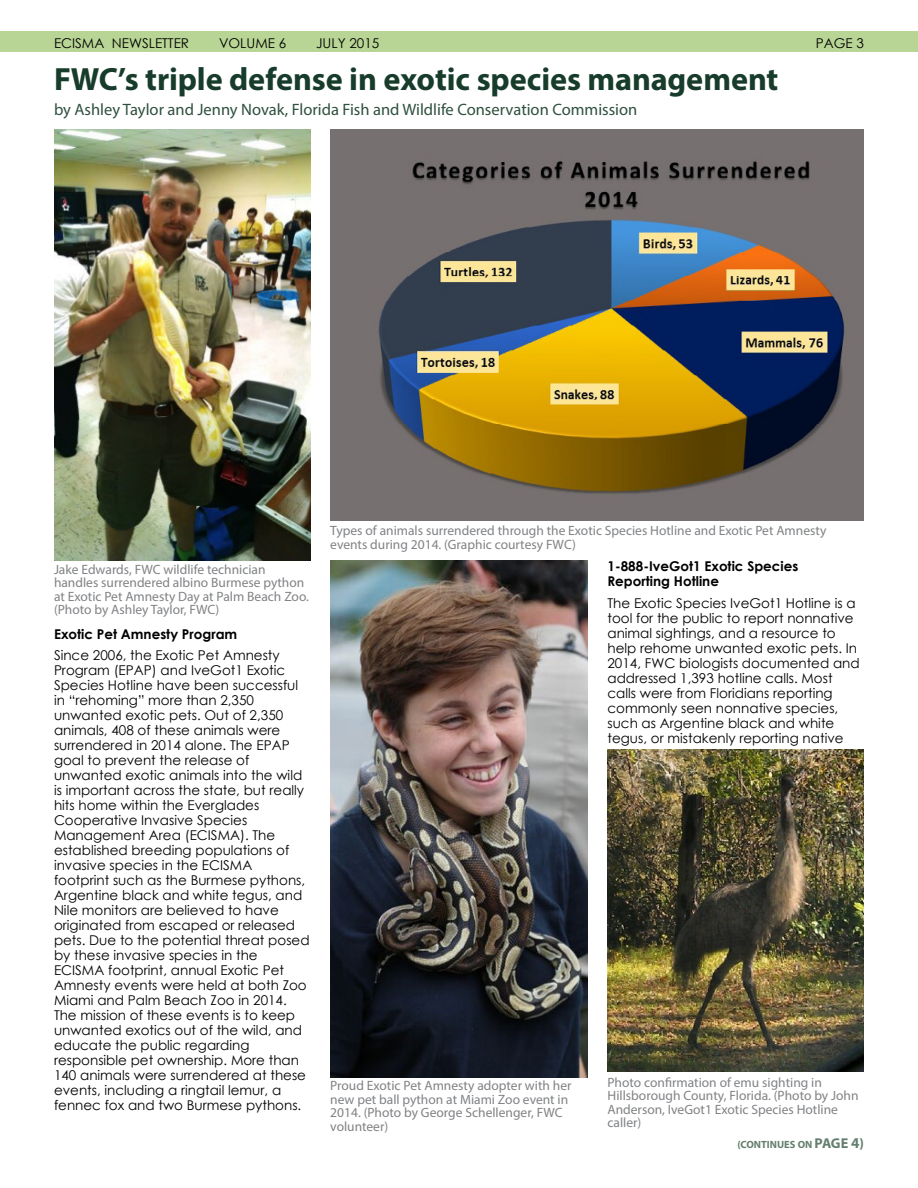
<style>
.page{position:relative;width:918px;height:1188px;background:#fff}
.page>*{position:absolute;margin:0;border:0;box-sizing:border-box;transform-origin:0 0}
.t1{font:700 32.25px "Myriad Pro";letter-spacing:-.005em;color:#173c2b}
.byline{font:16.5px "Myriad Pro";color:#2f503f}
.t2{font:13.5px/15px "Century Gothic";color:#000}
.t3{font:13.5px/13.5px "Myriad Pro";color:#808285}
.t4{font:700 13.5px/15px "Century Gothic";color:#000}
.t5{font:700 10.5px "Myriad Pro";color:#647f70}
.s1{font-size:14.25px}
.s2{font-size:15px}
</style>
<div class="page">
<div style="left:0;top:31px;width:918px;height:21px;background:#b8d595"></div>
<img style="left:54px;top:130px;width:256px;height:430px">
<img style="left:331px;top:560px;width:256px;height:518px">
<img style="left:330px;top:130px;width:534px;height:391px">
<img style="left:608px;top:750px;width:256px;height:322px">
<p class="t2" style="left:54px;top:35px;width:137px">ECISMA NEWSLETTER</p>
<p class="t2" style="left:219px;top:35px;width:69px">VOLUME 6</p>
<p class="t2" style="left:316px;top:35px;width:65px">JULY 2015</p>
<p class="t2" style="left:816px;top:35px;width:50px">PAGE 3</p>
<h1 class="t1" style="left:54px;top:58px;width:726px">FWC’s triple defense in exotic species management</h1>
<p class="byline" style="left:54px;top:99px;width:585px">by Ashley Taylor and Jenny Novak, Florida Fish and Wildlife Conservation Commission</p>
<p class="t3" style="left:54px;top:562px;width:256px">Jake Edwards, FWC wildlife technician handles surrendered albino Burmese python at Exotic Pet Amnesty Day at Palm Beach Zoo. (Photo by Ashley Taylor, FWC)</p>
<p class="t4" style="left:54px;top:626px;width:185px">Exotic Pet Amnesty Program</p>
<p class="t2" style="left:54px;top:648px;width:257px">Since 2006, the Exotic Pet Amnesty Program (EPAP) and IveGot1 Exotic Species Hotline have been successful in “rehoming” more than 2,350 unwanted exotic pets. Out of 2,350 animals, 408 of these animals were surrendered in 2014 alone. The EPAP goal to prevent the release of unwanted exotic animals into the wild is important across the state, but really hits home within the Everglades Cooperative Invasive Species Management Area (ECISMA). The established breeding populations of invasive species in the ECISMA footprint such as the Burmese pythons, Argentine black and white tegus, and Nile monitors are believed to have originated from escaped or released pets. Due to the potential threat posed by these invasive species in the ECISMA footprint, annual Exotic Pet Amnesty events were held at both Zoo Miami and Palm Beach Zoo in 2014.<br>The mission of these events is to keep unwanted exotics out of the wild, and educate the public regarding responsible pet ownership. More than 140 animals were surrendered at these events, including a ringtail lemur, a fennec fox and two Burmese pythons.</p>
<p class="t3" style="left:330px;top:524px;width:498px">Types of animals surrendered through the Exotic Species Hotline and Exotic Pet Amnesty events during 2014. (Graphic courtesy FWC)</p>
<p class="t4" style="left:608px;top:558px;width:192px">1-888-IveGot1 Exotic Species<br>Reporting Hotline</p>
<p class="t2" style="left:608px;top:595px;width:254px">The Exotic Species IveGot1 Hotline is a tool for the public to report nonnative animal sightings, and a resource to help rehome unwanted exotic pets. In 2014, FWC biologists documented and addressed 1,393 hotline calls. Most calls were from Floridians reporting commonly seen nonnative species, such as Argentine black and white tegus, or mistakenly reporting native</p>
<p class="t3" style="left:330px;top:1079px;width:243px">Proud Exotic Pet Amnesty adopter with her new pet ball python at Miami Zoo event in 2014. (Photo by George Schellenger, FWC volunteer)</p>
<p class="t3" style="left:608px;top:1075px;width:253px">Photo confirmation of emu sighting in Hillsborough County, Florida. (Photo by John Anderson, IveGot1 Exotic Species Hotline caller)</p>
<p class="t5" style="left:737px;top:1138px;width:128px">(CONTINUES ON <span class="s1">PAGE</span> <span class="s2">4</span><span class="s1">)</span></p>
</div>
